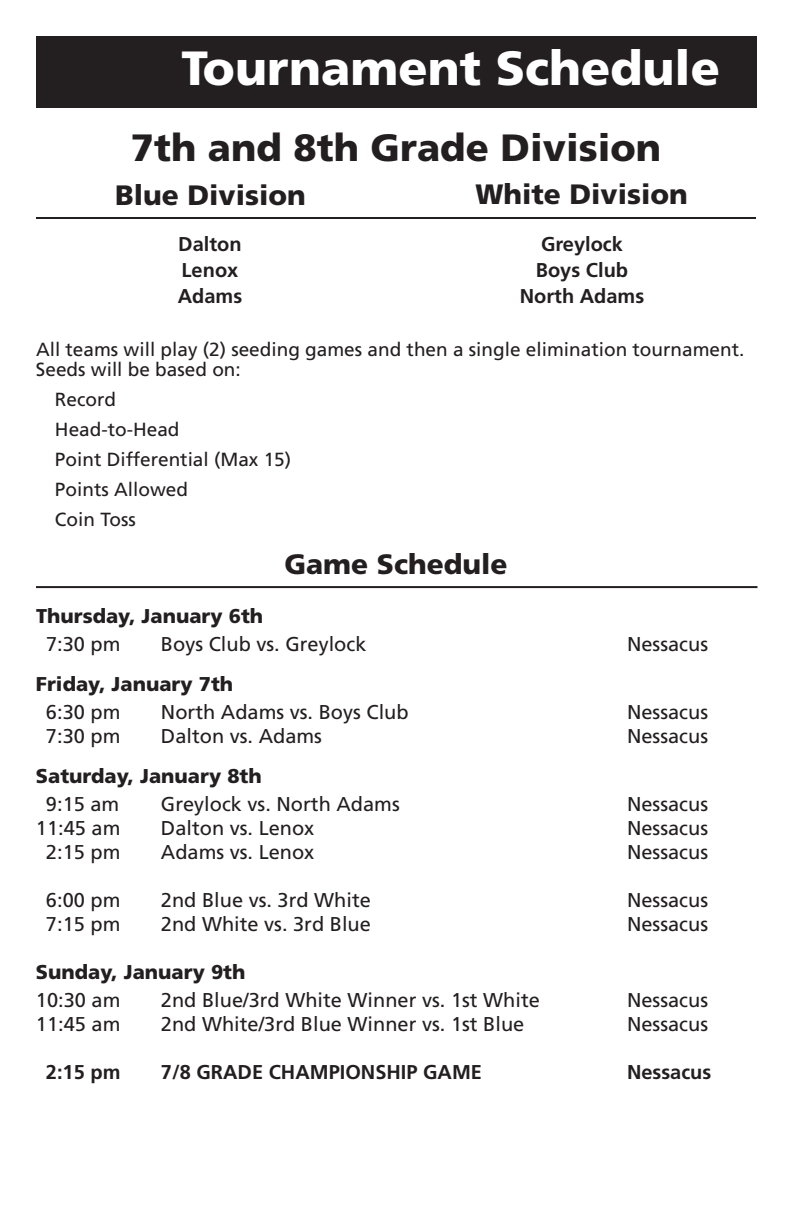
<style>
.page{position:relative;width:792px;height:1224px;background:#fff}
.page>*{position:absolute;margin:0;border:0;box-sizing:border-box;transform-origin:0 0}
.t1{font:900 48px "Frutiger";color:#fff}
.t2{font:900 38px "Frutiger";color:#231f20}
.t3{font:900 28px "Frutiger";color:#231f20}
.t4{font:20px "Frutiger";color:#231f20}
.t5{font:700 20px/26px "Frutiger";color:#231f20}
.t6{font:900 20px "Frutiger";color:#231f20}
.t7{font:19px/30px "Frutiger";color:#231f20}
</style>
<div class="page">
<div style="left:36px;top:36px;width:720px;height:72px;background:#231f20"></div>
<hr style="left:36px;top:217px;width:720px;height:2px;background:#231f20">
<hr style="left:36px;top:586px;width:722px;height:2px;background:#231f20">
<h1 class="t1" style="left:182px;top:49px;width:540px">Tournament Schedule</h1>
<h2 class="t2" style="left:131px;top:132px;width:532px">7th and 8th Grade Division</h2>
<h3 class="t3" style="left:115px;top:184px;width:192px">Blue Division</h3>
<h3 class="t3" style="left:475px;top:183px;width:214px">White Division</h3>
<p class="t5" style="left:178px;top:232px;width:66px">Dalton<br>Lenox<br>Adams</p>
<p class="t5" style="left:520px;top:232px;width:126px;text-align:center">Greylock<br>Boys Club<br>North Adams</p>
<p class="t7" style="left:36px;top:341px;width:710px;line-height:20px">All teams will play (2) seeding games and then a single elimination tournament.<br>Seeds will be based on:</p>
<p class="t7" style="left:55px;top:386px;width:238px">Record<br>Head-to-Head<br>Point Differential (Max 15)<br>Points Allowed<br>Coin Toss</p>
<h3 class="t3" style="left:284px;top:553px;width:225px">Game Schedule</h3>
<p class="t6" style="left:36px;top:608px;width:229px">Thursday, January 6th</p>
<p class="t4" style="left:46px;top:636px;width:76px">7:30 pm</p>
<p class="t4" style="left:161px;top:636px;width:207px">Boys Club vs. Greylock</p>
<p class="t4" style="left:627px;top:636px;width:83px">Nessacus</p>
<p class="t6" style="left:36px;top:676px;width:199px">Friday, January 7th</p>
<p class="t4" style="left:46px;top:704px;width:76px">6:30 pm</p>
<p class="t4" style="left:161px;top:704px;width:249px">North Adams vs. Boys Club</p>
<p class="t4" style="left:627px;top:704px;width:83px">Nessacus</p>
<p class="t4" style="left:46px;top:728px;width:76px">7:30 pm</p>
<p class="t4" style="left:161px;top:728px;width:163px">Dalton vs. Adams</p>
<p class="t4" style="left:627px;top:728px;width:83px">Nessacus</p>
<p class="t6" style="left:36px;top:768px;width:227px">Saturday, January 8th</p>
<p class="t4" style="left:46px;top:796px;width:75px">9:15 am</p>
<p class="t4" style="left:161px;top:796px;width:240px">Greylock vs. North Adams</p>
<p class="t4" style="left:627px;top:796px;width:83px">Nessacus</p>
<p class="t4" style="left:36px;top:820px;width:86px">11:45 am</p>
<p class="t4" style="left:161px;top:820px;width:155px">Dalton vs. Lenox</p>
<p class="t4" style="left:627px;top:820px;width:83px">Nessacus</p>
<p class="t4" style="left:46px;top:844px;width:76px">2:15 pm</p>
<p class="t4" style="left:161px;top:844px;width:155px">Adams vs. Lenox</p>
<p class="t4" style="left:627px;top:844px;width:83px">Nessacus</p>
<p class="t4" style="left:46px;top:892px;width:76px">6:00 pm</p>
<p class="t4" style="left:161px;top:892px;width:212px">2nd Blue vs. 3rd White</p>
<p class="t4" style="left:627px;top:892px;width:83px">Nessacus</p>
<p class="t4" style="left:46px;top:916px;width:76px">7:15 pm</p>
<p class="t4" style="left:161px;top:916px;width:212px">2nd White vs. 3rd Blue</p>
<p class="t4" style="left:627px;top:916px;width:83px">Nessacus</p>
<p class="t6" style="left:36px;top:964px;width:211px">Sunday, January 9th</p>
<p class="t4" style="left:36px;top:992px;width:86px">10:30 am</p>
<p class="t4" style="left:161px;top:992px;width:380px">2nd Blue/3rd White Winner vs. 1st White</p>
<p class="t4" style="left:627px;top:992px;width:83px">Nessacus</p>
<p class="t4" style="left:36px;top:1016px;width:86px">11:45 am</p>
<p class="t4" style="left:161px;top:1016px;width:365px">2nd White/3rd Blue Winner vs. 1st Blue</p>
<p class="t4" style="left:627px;top:1016px;width:83px">Nessacus</p>
<p class="t5" style="left:46px;top:1060px;width:76px">2:15 pm</p>
<p class="t5" style="left:161px;top:1060px;width:323px">7/8 GRADE CHAMPIONSHIP GAME</p>
<p class="t5" style="left:627px;top:1060px;width:86px">Nessacus</p>
</div>
